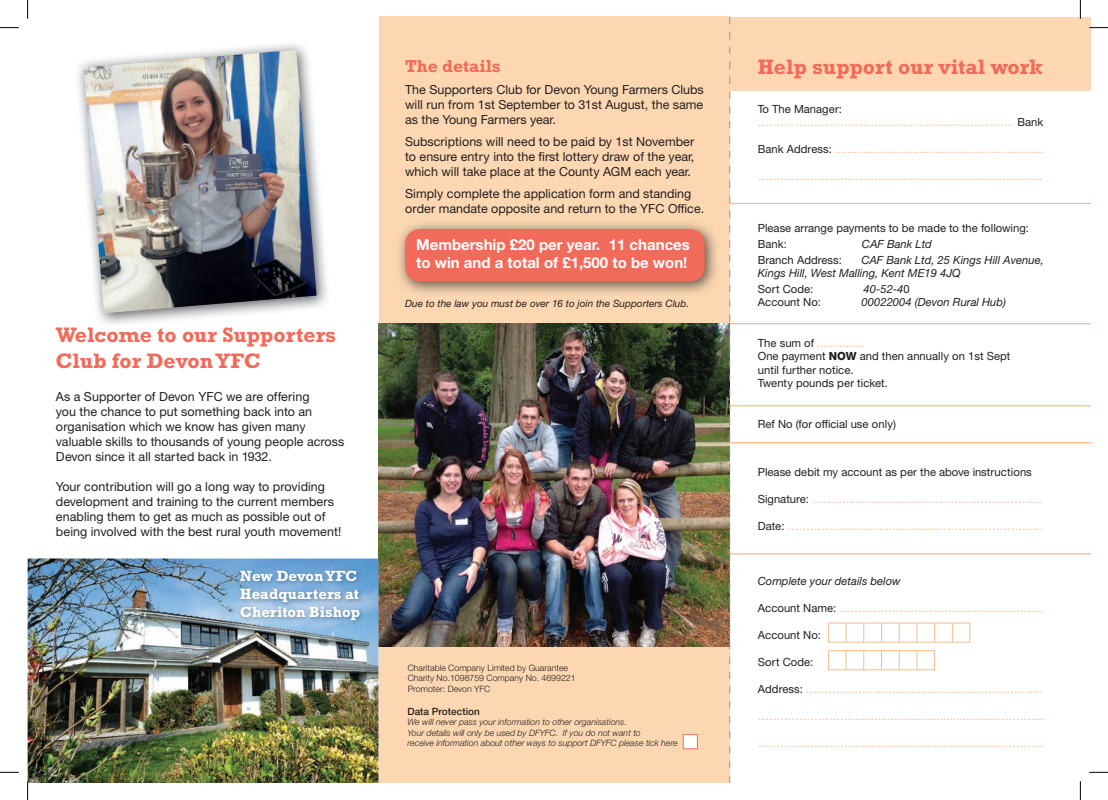
<style>
.page{position:relative;width:1108px;height:800px;background:#fff}
.page>*{position:absolute;margin:0;border:0;box-sizing:border-box;transform-origin:0 0}
.t1{font:700 21.25px/25.5px "Rockwell Std";color:#f26b5a}
.t2{font:700 17.5px "Rockwell Std";color:#f26b5a}
.t3{font:700 15px/18px "Helvetica Neue";color:#fff}
.t4{font:700 15px/18px "Rockwell Std";color:#fff}
.t5{font:12.5px/15px "Helvetica Neue";color:#231f20}
.t6{font:11.25px/13.5px "Helvetica Neue";color:#fbbc90}
.t7{font:11.25px/13.5px "Helvetica Neue";color:#231f20}
.t8{font:italic 11.25px/12.5px "Helvetica Neue";color:#231f20}
.t9{font:italic 10px "Helvetica Neue";color:#231f20}
.t10{font:500 10px "Helvetica Neue";color:#231f20}
.t11{font:italic 300 8.75px/10.5px "Helvetica Neue";color:#231f20}
.t12{font:300 8.75px/10.5px "Helvetica Neue";color:#231f20}
.s1{color:#231f20}
.s2{font-style:normal}
.s3{color:#fbbc90}
.s4{font-weight:800}
</style>
<div class="page">
<div style="left:729px;top:17px;width:362px;height:74px;background:#fdd7b1"></div>
<div style="left:378px;top:17px;width:351px;height:765px;background:#fdd7b1"></div>
<hr style="left:729px;top:553px;width:362px;height:1px;background:#fbbc90">
<hr style="left:729px;top:323px;width:362px;height:1px;background:#fbbc90">
<hr style="left:729px;top:203px;width:362px;height:1px;background:#fbbc90">
<hr style="left:729px;top:405px;width:362px;height:1px;background:#fbbc90">
<hr style="left:729px;top:442px;width:362px;height:1px;background:#fbbc90">
<div style="left:828px;top:622px;width:142px;height:20px;border:1px solid #fbbc90"></div>
<svg style="left:845px;top:622px;width:1px;height:20px"></svg>
<svg style="left:863px;top:622px;width:1px;height:20px"></svg>
<svg style="left:881px;top:622px;width:1px;height:20px"></svg>
<svg style="left:899px;top:622px;width:1px;height:20px"></svg>
<svg style="left:916px;top:622px;width:1px;height:20px"></svg>
<svg style="left:934px;top:622px;width:1px;height:20px"></svg>
<svg style="left:952px;top:622px;width:1px;height:20px"></svg>
<div style="left:828px;top:650px;width:106px;height:20px;border:1px solid #fbbc90"></div>
<svg style="left:845px;top:650px;width:1px;height:20px"></svg>
<svg style="left:863px;top:650px;width:1px;height:20px"></svg>
<svg style="left:881px;top:650px;width:1px;height:20px"></svg>
<svg style="left:899px;top:650px;width:1px;height:20px"></svg>
<svg style="left:916px;top:650px;width:1px;height:20px"></svg>
<img style="left:78px;top:44px;width:249px;height:280px">
<img style="left:84px;top:50px;width:232px;height:263px">
<img style="left:378px;top:324px;width:351px;height:322px">
<img style="left:28px;top:558px;width:350px;height:224px">
<svg style="left:729px;top:17px;width:1px;height:765px"></svg>
<img style="left:238px;top:568px;width:126px;height:57px">
<div style="left:683px;top:734px;width:14px;height:14px;background:#fff"></div>
<div style="left:683px;top:734px;width:14px;height:14px;border:1px solid #f26b5a"></div>
<img style="left:399px;top:223px;width:317px;height:70px">
<div style="left:405px;top:229px;width:299px;height:52px;background:#f26b5a;border-radius:15px"></div>
<svg style="left:0;top:27px;width:19px;height:1px"></svg>
<svg style="left:1089px;top:27px;width:19px;height:1px"></svg>
<svg style="left:0;top:771px;width:19px;height:1px"></svg>
<svg style="left:1089px;top:771px;width:19px;height:1px"></svg>
<svg style="left:27px;top:0;width:1px;height:19px"></svg>
<svg style="left:27px;top:781px;width:1px;height:18px"></svg>
<svg style="left:1079px;top:0;width:2px;height:19px"></svg>
<svg style="left:1079px;top:781px;width:2px;height:18px"></svg>
<h1 class="t1" style="left:56px;top:322px;width:281px">Welcome to our Supporters<br>Club for Devon YFC</h1>
<p class="t5" style="left:56px;top:389px;width:290px">As a Supporter of Devon YFC we are offering<br>you the chance to put something back into an organisation which we know has given many valuable skills to thousands of young people across Devon since it all started back in 1932.</p>
<p class="t5" style="left:56px;top:479px;width:287px">Your contribution will go a long way to providing development and training to the current members enabling them to get as much as possible out of being involved with the best rural youth movement!</p>
<p class="t4" style="left:240px;top:567px;width:121px">New Devon YFC<br>Headquarters at<br>Cheriton Bishop</p>
<h2 class="t2" style="left:405px;top:55px;width:97px">The details</h2>
<p class="t5" style="left:405px;top:82px;width:300px;text-align:justify">The Supporters Club for Devon Young Farmers Clubs will run from 1st September to 31st August, the same as the Young Farmers year.</p>
<p class="t5" style="left:405px;top:134px;width:291px;text-align:justify">Subscriptions will need to be paid by 1st November to ensure entry into the first lottery draw of the year, which will take place at the County AGM each year.</p>
<p class="t5" style="left:405px;top:186px;width:301px">Simply complete the application form and standing order mandate opposite and return to the YFC Office.</p>
<p class="t3" style="left:416px;top:235px;width:275px">Membership £20 per year. 11 chances to win and a total of £1,500 to be won!</p>
<p class="t9" style="left:405px;top:297px;width:285px">Due to the law you must be over 16 to join the Supporters Club.</p>
<p class="t12" style="left:408px;top:662px;width:169px">Charitable Company Limited by Guarantee<br>Charity No.1098759 Company No. 4699221<br>Promoter: Devon YFC</p>
<p class="t10" style="left:407px;top:704px;width:74px">Data Protection</p>
<p class="t11" style="left:407px;top:716px;width:272px">We will never pass your information to other organisations.<br>Your details will only be used by DFYFC. If you do not want to<br>receive information about other ways to support DFYFC please tick here</p>
<h1 class="t1" style="left:758px;top:54px;width:287px">Help support our vital work</h1>
<p class="t6" style="left:758px;top:102px;width:287px"><span class="s1">To The Manager: </span>……………………………..........................………….. <span class="s1">Bank</span></p>
<p class="t6" style="left:758px;top:142px;width:288px"><span class="s1">Bank Address:</span> ...................................................................</p>
<p class="t6" style="left:758px;top:169px;width:286px">……………………………...................................…………..</p>
<p class="t7" style="left:758px;top:219px;width:273px;line-height:16.2px">Please arrange payments to be made to the following:<br>Bank:</p>
<p class="t8" style="left:862px;top:237px;width:72px">CAF Bank Ltd</p>
<p class="t8" style="left:758px;top:253px;width:288px;text-indent:103px">CAF Bank Ltd, 25 Kings Hill Avenue,<br>Kings Hill, West Malling, Kent ME19 4JQ</p>
<p class="t7" style="left:758px;top:282px;width:57px">Sort Code:</p>
<p class="t8" style="left:863px;top:282px;width:48px">40-52-4<span class="s2">0</span></p>
<p class="t7" style="left:758px;top:295px;width:65px">Account No:</p>
<p class="t8" style="left:861px;top:296px;width:146px">00022004 (Devon Rural Hub)</p>
<p class="t7" style="left:758px;top:336px;width:254px">The sum of <span class="s3">...............<br></span>One payment <span class="s4">NOW</span> and then annually on 1st Sept until further notice.<br>Twenty pounds per ticket.</p>
<p class="t7" style="left:758px;top:417px;width:140px">Ref No (for official use only)</p>
<p class="t7" style="left:758px;top:465px;width:275px">Please debit my account as per the above instructions</p>
<p class="t6" style="left:758px;top:492px;width:287px"><span class="s1">Signature:</span> ……….........................…………………………..</p>
<p class="t6" style="left:758px;top:519px;width:287px"><span class="s1">Date:</span> ………….................................………………………..</p>
<p class="t7" style="left:758px;top:253px;width:86px">Branch Address:</p>
<p class="t8" style="left:758px;top:574px;width:144px">Complete your details below</p>
<p class="t6" style="left:758px;top:601px;width:289px"><span class="s1">Account Name:</span> ………………………….................………..</p>
<p class="t7" style="left:758px;top:628px;width:65px">Account No:</p>
<p class="t7" style="left:758px;top:655px;width:57px">Sort Code:</p>
<p class="t6" style="left:758px;top:682px;width:287px"><span class="s1">Address:</span> ……………………...........................……………..</p>
<p class="t6" style="left:758px;top:709px;width:288px">………………………...........................................…………..</p>
<p class="t6" style="left:758px;top:736px;width:288px">………………………...........................................…………..</p>
</div>
